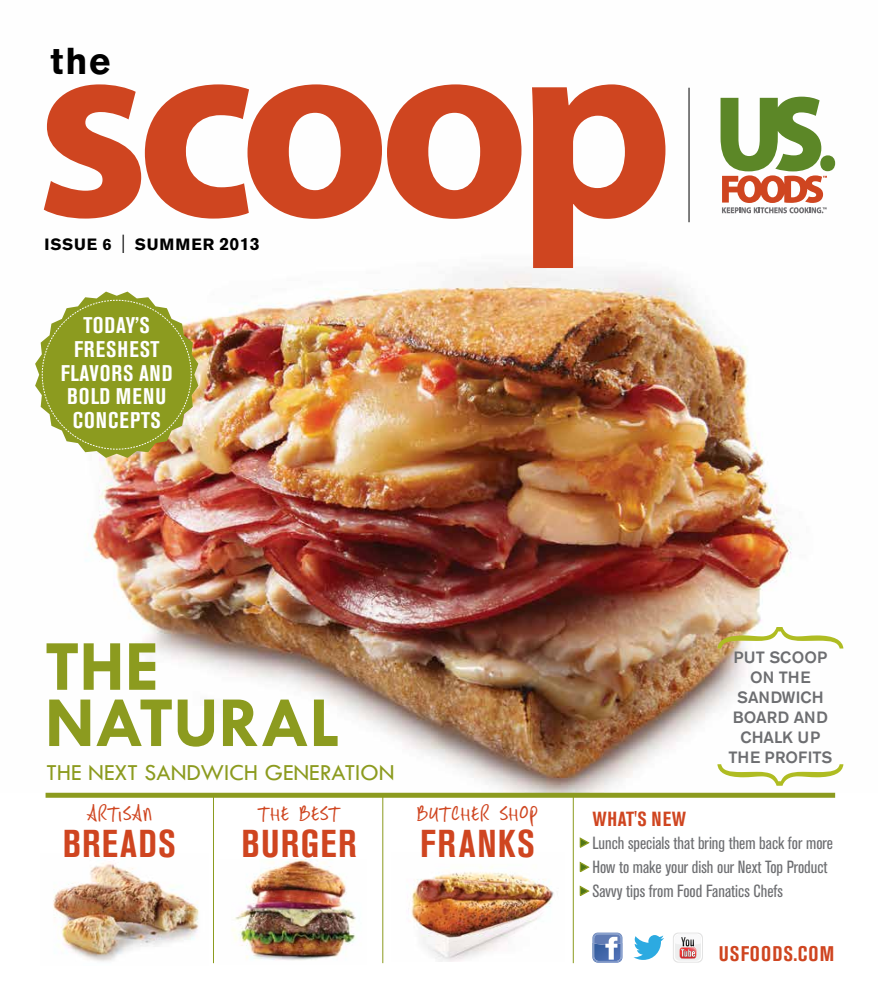
<style>
.page{position:relative;width:878px;height:990px;background:#fff}
.page>*{position:absolute;margin:0;border:0;box-sizing:border-box;transform-origin:0 0}
.t1{font:700 263px "Myriad Pro";letter-spacing:-.05em;color:#cf4520}
.t2{font:700 72.5px/56.2px "Tw Cen";letter-spacing:-.01em;color:#8c9b1f}
.t3{font:700 condensed 38.5px "Akzidenz Grotesk Pro";letter-spacing:.04em;color:#cf4520}
.t4{font:700 37.12px "Akzidenz Grotesk BE";color:#000}
.t5{font:30.25px "Hasty Tasty";letter-spacing:.005em;color:#cf4520}
.t6{font:23.75px "Tw Cen";color:#8c9b1f}
.t7{font:700 condensed 22.5px/23.8px "Akzidenz Grotesk Pro";letter-spacing:.045em;color:#fff;text-align:center}
.t8{font:700 condensed 21px "Akzidenz Grotesk Pro";color:#cf4520}
.t9{font:700 condensed 20.25px "Akzidenz Grotesk Pro";letter-spacing:.03em;color:#cf4520}
.t10{font:condensed 17.5px/23.8px "Akzidenz Grotesk Pro";color:#6d6e71}
.t11{font:500 16.25px/20px "Akzidenz Grotesk BE";letter-spacing:.01em;color:#6d6e71;text-align:center}
.t12{font:700 16.25px "Akzidenz Grotesk BE";letter-spacing:.06em;color:#000}
.s1{font-weight:300;font-size:26px}
.s2{font-size:17.5px}
</style>
<div class="page">
<img style="left:45px;top:87px;width:799px;height:706px">
<img style="left:53px;top:854px;width:146px;height:108px">
<img style="left:410px;top:866px;width:144px;height:95px">
<hr style="left:572px;top:795px;width:1px;height:168px;background:#8c9b1f">
<hr style="left:688px;top:88px;width:1px;height:134px;background:#000">
<div style="left:820px;top:155px;width:15px;height:16px;background:#5c8727;border-radius:50%"></div>
<svg style="left:720px;top:97px;width:107px;height:116px"></svg>
<div style="left:46px;top:793px;width:789px;height:5px;background:#8c9b1f"></div>
<svg style="left:35px;top:292px;width:163px;height:166px"></svg>
<svg style="left:592px;top:933px;width:30px;height:30px"></svg>
<svg style="left:672px;top:933px;width:31px;height:30px"></svg>
<svg style="left:673px;top:934px;width:29px;height:28px"></svg>
<div style="left:674px;top:935px;width:27px;height:26px;background:#edeeee;border-radius:5px"></div>
<svg style="left:674px;top:935px;width:27px;height:24px"></svg>
<svg style="left:579px;top:837px;width:11px;height:11px"></svg>
<svg style="left:579px;top:861px;width:11px;height:12px"></svg>
<svg style="left:579px;top:885px;width:11px;height:11px"></svg>
<hr style="left:382px;top:795px;width:1px;height:168px;background:#8c9b1f">
<hr style="left:213px;top:795px;width:1px;height:168px;background:#8c9b1f">
<img style="left:232px;top:860px;width:124px;height:101px">
<svg style="left:633px;top:935px;width:31px;height:25px"></svg>
<svg style="left:717px;top:627px;width:126px;height:22px"></svg>
<svg style="left:717px;top:764px;width:126px;height:22px"></svg>
<h3 class="t4" style="left:51px;top:40px;width:61px">THE</h3>
<h1 class="t1" style="left:35px;top:-44px;width:640px">scoop</h1>
<p class="t12" style="left:44px;top:234px;width:217px">ISSUE 6 <span class="s1">I</span> SUMMER <span class="s2">2013</span></p>
<p class="t7" style="left:61px;top:313px;width:113px">TODAY’S<br>FRESHEST<br>FLAVORS AND<br>BOLD MENU<br>CONCEPTS</p>
<h2 class="t2" style="left:45px;top:637px;width:296px">THE<br>NATURAL</h2>
<h3 class="t6" style="left:46px;top:758px;width:349px">THE NEXT SANDWICH GENERATION</h3>
<h3 class="t5" style="left:86px;top:798px;width:67px">artisan</h3>
<h3 class="t3" style="left:63px;top:818px;width:114px">BREADS</h3>
<h3 class="t5" style="left:257px;top:798px;width:85px">the best</h3>
<h3 class="t3" style="left:241px;top:818px;width:117px">BURGER</h3>
<h3 class="t5" style="left:417px;top:798px;width:123px">butcher shop</h3>
<h3 class="t3" style="left:420px;top:818px;width:116px">FRANKS</h3>
<p class="t11" style="left:728px;top:647px;width:103px">PUT SCOOP<br>ON THE<br>SANDWICH<br>BOARD AND<br>CHALK UP<br>THE PROFITS</p>
<p class="t9" style="left:592px;top:806px;width:95px">WHAT'S NEW</p>
<p class="t10" style="left:592px;top:831px;width:242px">Lunch specials that bring them back for more<br>How to make your dish our Next Top Product<br>Savvy tips from Food Fanatics Chefs</p>
<p class="t8" style="left:718px;top:941px;width:12px">USFOODS</p>
<p class="t8" style="left:793px;top:941px;width:17px">.COM</p>
</div>
